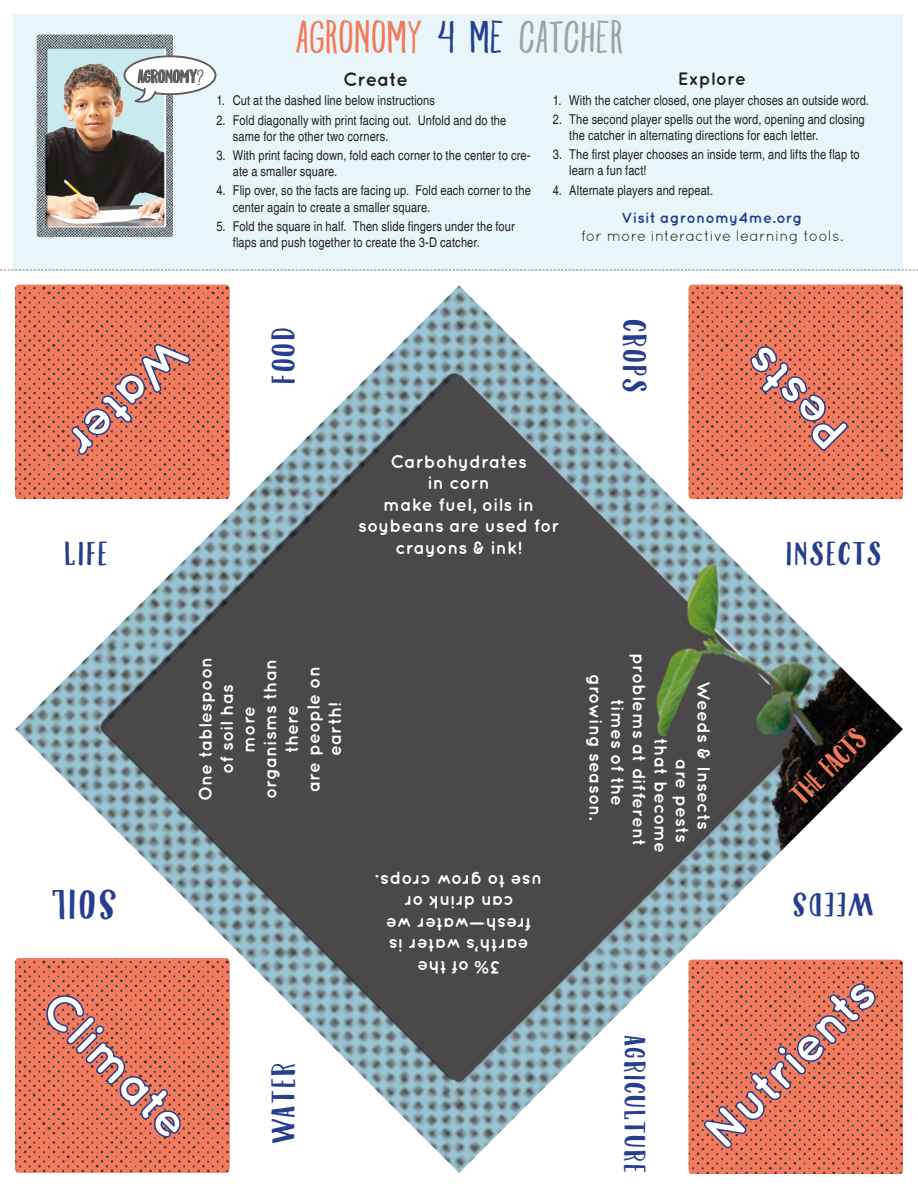
<style>
.page{position:relative;width:918px;height:1188px;background:#fff}
.page>*{position:absolute;margin:0;border:0;box-sizing:border-box;transform-origin:0 0}
.t1{font:700 48px "Quicksand";color:#fff}
.t2{font:42px "Caferus Slim";letter-spacing:.02em;color:#f3795b}
.t3{font:37.5px "Caferus Normal";color:#253f8e}
.t4{font:30px "Caferus Normal";letter-spacing:.08em;color:#253f8e}
.t5{font:27px "Caferus Normal";letter-spacing:.085em;color:#253f8e}
.t6{font:27px "Caferus Normal";color:#f3795b}
.t7{font:700 18.9px "Quicksand";letter-spacing:-.005em;color:#231f20}
.t8{font:700 18px "Quicksand";letter-spacing:.005em;color:#fff}
.t9{font:700 18px "Quicksand";color:#231f20}
.t10{font:16.5px "Caferus Normal";letter-spacing:.02em;color:#5e5b5b}
.t11{font:15px/18px "Quicksand";letter-spacing:.01em;color:#231f20;text-align:center}
.t12{font:condensed 13.5px/16.2px "Helvetica";letter-spacing:.01em;color:#231f20}
.s1{font-family:"Caferus Slim"}
.s2{color:#253f8e}
.s3{color:#a0a1a5}
.s4{font-weight:700;color:#253f8e}
</style>
<div class="page">
<div style="left:13px;top:14px;width:890px;height:256px;background:#e9f6f9"></div>
<img style="left:15px;top:285px;width:888px;height:888px">
<img style="left:15px;top:285px;width:215px;height:214px">
<img style="left:689px;top:285px;width:214px;height:214px">
<img style="left:15px;top:958px;width:215px;height:215px">
<img style="left:689px;top:960px;width:214px;height:214px">
<svg style="left:703px;top:907px;width:174px;height:244px"></svg>
<svg style="left:69px;top:334px;width:121px;height:230px"></svg>
<svg style="left:42px;top:991px;width:138px;height:148px;background:#ca6d5f"></svg>
<svg style="left:749px;top:344px;width:102px;height:108px;background:#c36b61"></svg>
<svg style="left:0;top:270px;width:918px;height:1px"></svg>
<img style="left:37px;top:35px;width:136px;height:202px">
<img style="left:45px;top:47px;width:119px;height:179px">
<div style="left:124px;top:56px;width:91px;height:38px;background:#fff;border-radius:50%"></div>
<div style="left:124px;top:55px;width:92px;height:40px;border:2px solid #5e5b5b;border-radius:50%"></div>
<svg style="left:134px;top:69px;width:63px;height:37px"></svg>
<p class="t10" style="left:138px;top:66px;width:68px">AGRONOMY<span class="s1">?</span></p>
<p class="t2" style="left:295px;top:10px;width:329px">AGRONOMY <span class="s2">4 ME</span> <span class="s3">CATCHER</span></p>
<p class="t7" style="left:343px;top:68px;width:67px">Create</p>
<p class="t12" style="left:216px;top:93px;width:220px">1. Cut at the dashed line below instructions</p>
<p class="t12" style="left:233px;top:112px;width:275px;text-indent:-16px">2. Fold diagonally with print facing out. Unfold and do the same for the other two corners.</p>
<p class="t12" style="left:233px;top:147px;width:299px;text-indent:-16px">3. With print facing down, fold each corner to the center to cre&shy;ate a smaller square.</p>
<p class="t12" style="left:233px;top:183px;width:300px;text-indent:-16px">4. Flip over, so the facts are facing up. Fold each corner to the center again to create a smaller square.</p>
<p class="t12" style="left:233px;top:218px;width:283px;text-indent:-16px">5. Fold the square in half. Then slide fingers under the four flaps and push together to create the 3-D catcher.</p>
<p class="t9" style="left:678px;top:68px;width:70px">Explore</p>
<p class="t12" style="left:553px;top:92px;width:318px">1. With the catcher closed, one player choses an outside word.</p>
<p class="t12" style="left:569px;top:111px;width:297px;text-indent:-16px">2. The second player spells out the word, opening and closing the catcher in alternating directions for each letter.</p>
<p class="t12" style="left:569px;top:146px;width:292px;text-indent:-16px">3. The first player chooses an inside term, and lifts the flap to learn a fun fact!</p>
<p class="t12" style="left:553px;top:182px;width:162px">4. Alternate players and repeat.</p>
<p class="t11" style="left:581px;top:209px;width:264px"><span class="s4">Visit agronomy4me.org<br></span>for more interactive learning tools.</p>
<p class="t1" style="left:201px;top:366px;width:150px;rotate:135deg">Water</p>
<p class="t4" style="left:65px;top:534px;width:45px">LIFE</p>
<p class="t4" style="left:264px;top:384px;width:57px;rotate:-90deg">FOOD</p>
<p class="t4" style="left:654px;top:319px;width:74px;rotate:90deg">CROPS</p>
<p class="t8" style="left:390px;top:450px;width:138px">Carbohydrates</p>
<p class="t8" style="left:428px;top:472px;width:64px">in corn</p>
<p class="t8" style="left:383px;top:494px;width:153px">make fuel, oils in</p>
<p class="t8" style="left:358px;top:515px;width:203px">soybeans are used for</p>
<p class="t8" style="left:396px;top:537px;width:128px">crayons &amp; ink!</p>
<p class="t1" style="left:819px;top:462px;width:125px;rotate:-135deg">Pests</p>
<p class="t4" style="left:786px;top:534px;width:96px">INSECTS</p>
<p class="t8" style="left:195px;top:801px;width:146px;rotate:-90deg">One tablespoon</p>
<p class="t8" style="left:216px;top:774px;width:92px;rotate:-90deg">of soil has</p>
<p class="t8" style="left:238px;top:753px;width:49px;rotate:-90deg">more</p>
<p class="t8" style="left:259px;top:799px;width:142px;rotate:-90deg">organisms than</p>
<p class="t8" style="left:281px;top:753px;width:50px;rotate:-90deg">there</p>
<p class="t8" style="left:303px;top:792px;width:127px;rotate:-90deg">are people on</p>
<p class="t8" style="left:324px;top:756px;width:56px;rotate:-90deg">earth!</p>
<p class="t3" style="left:117px;top:928px;width:66px;rotate:-180deg">SOIL</p>
<p class="t1" style="left:70px;top:979px;width:187px;rotate:45deg">Climate</p>
<p class="t4" style="left:264px;top:1144px;width:83px;rotate:-90deg">WATER</p>
<p class="t8" style="left:542px;top:892px;width:168px;rotate:-180deg">use to grow crops.</p>
<p class="t8" style="left:513px;top:913px;width:111px;rotate:-180deg">can drink or</p>
<p class="t8" style="left:532px;top:935px;width:147px;rotate:-180deg">fresh—water we</p>
<p class="t8" style="left:529px;top:956px;width:141px;rotate:-180deg">earth’s water is</p>
<p class="t8" style="left:500px;top:978px;width:85px;rotate:-180deg">3% of the</p>
<p class="t8" style="left:607px;top:674px;width:148px;rotate:90deg">growing season.</p>
<p class="t8" style="left:650px;top:653px;width:194px;rotate:90deg">problems at different</p>
<p class="t8" style="left:628px;top:699px;width:108px;rotate:90deg">times of the</p>
<p class="t8" style="left:671px;top:738px;width:116px;rotate:90deg">that become</p>
<p class="t8" style="left:693px;top:759px;width:85px;rotate:90deg">are pests</p>
<p class="t8" style="left:715px;top:681px;width:151px;rotate:90deg">Weeds &amp; Insects</p>
<p class="t6" style="left:783px;top:788px;width:95px;rotate:-45deg">THE FACTS</p>
<p class="t4" style="left:874px;top:923px;width:82px;rotate:-180deg">WEEDS</p>
<p class="t5" style="left:652px;top:1035px;width:140px;rotate:90deg">AGRICULTURE</p>
<p class="t1" style="left:692px;top:1119px;width:220px;rotate:-45deg">Nutrients</p>
</div>
